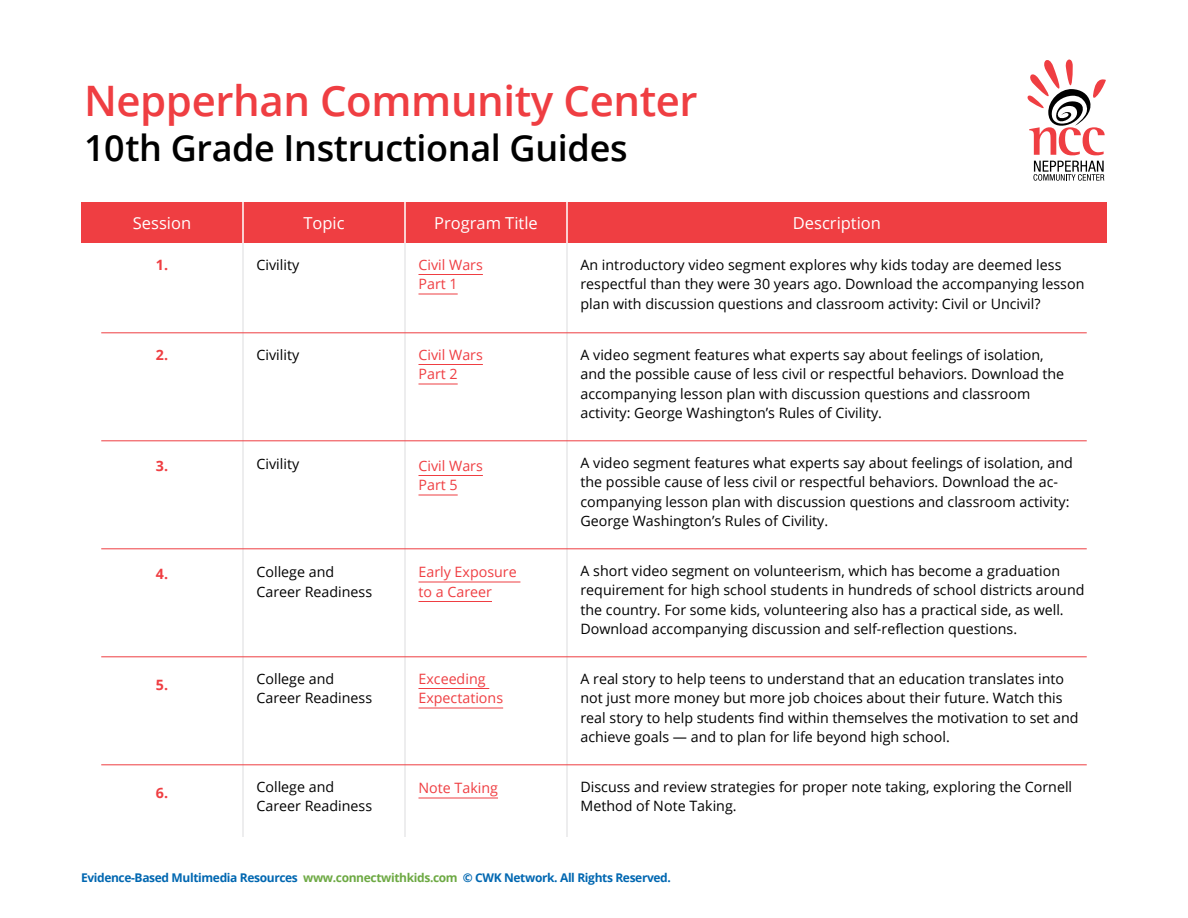
<style>
.page{position:relative;width:1188px;height:918px;background:#fff}
.page>*{position:absolute;margin:0;border:0;box-sizing:border-box;transform-origin:0 0}
.t1{font:600 42px "Open Sans";letter-spacing:-.01em;color:#ef3e42}
.t2{font:600 36px "Open Sans";letter-spacing:-.01em;color:#000}
.t3{font:16.5px "Open Sans";color:#fff}
.t4{font:14.25px/19.5px "Open Sans";color:#000}
.t5{font:14.25px/19.5px "Open Sans";color:#ef3e42}
.t6{font:700 14.25px "Open Sans";color:#ef3e42}
.t7{font:700 12px "Open Sans";letter-spacing:-.03em;color:#0067b1}
.s1{color:#6da943}
</style>
<div class="page">
<div style="left:81px;top:202px;width:1026px;height:41px;background:#ef3e42"></div>
<hr style="left:242px;top:177px;width:2px;height:66px;background:#fff">
<hr style="left:566px;top:177px;width:2px;height:66px;background:#fff">
<hr style="left:404px;top:177px;width:2px;height:66px;background:#fff">
<hr style="left:243px;top:243px;width:1px;height:594px;background:#dcddde">
<hr style="left:405px;top:243px;width:1px;height:594px;background:#dcddde">
<hr style="left:567px;top:243px;width:1px;height:594px;background:#dcddde">
<svg style="left:1033px;top:161px;width:71px;height:20px"></svg>
<svg style="left:1028px;top:59px;width:78px;height:96px"></svg>
<hr style="left:418px;top:274px;width:65px;height:1px;background:#ef3e42">
<hr style="left:418px;top:294px;width:40px;height:1px;background:#ef3e42">
<hr style="left:418px;top:364px;width:65px;height:1px;background:#ef3e42">
<hr style="left:418px;top:384px;width:40px;height:1px;background:#ef3e42">
<hr style="left:418px;top:475px;width:65px;height:1px;background:#ef3e42">
<hr style="left:418px;top:495px;width:40px;height:1px;background:#ef3e42">
<hr style="left:418px;top:582px;width:102px;height:1px;background:#ef3e42">
<hr style="left:418px;top:601px;width:74px;height:1px;background:#ef3e42">
<hr style="left:418px;top:688px;width:71px;height:1px;background:#ef3e42">
<hr style="left:418px;top:708px;width:85px;height:1px;background:#ef3e42">
<hr style="left:418px;top:798px;width:80px;height:1px;background:#ef3e42">
<hr style="left:101px;top:333px;width:986px;height:1px;background:#ef3e42">
<hr style="left:101px;top:441px;width:986px;height:1px;background:#ef3e42">
<hr style="left:101px;top:549px;width:986px;height:1px;background:#ef3e42">
<hr style="left:101px;top:657px;width:986px;height:1px;background:#ef3e42">
<hr style="left:101px;top:765px;width:986px;height:1px;background:#ef3e42">
<h1 class="t1" style="left:84px;top:72px;width:615px">Nepperhan Community Center</h1>
<h2 class="t2" style="left:84px;top:123px;width:545px">10th Grade Instructional Guides</h2>
<p class="t3" style="left:133px;top:212px;width:60px">Session</p>
<p class="t3" style="left:303px;top:212px;width:43px">Topic</p>
<p class="t3" style="left:434px;top:212px;width:105px">Program Title</p>
<p class="t3" style="left:793px;top:212px;width:90px">Description</p>
<p class="t6" style="left:156px;top:255px;width:14px">1.</p>
<p class="t6" style="left:156px;top:345px;width:14px">2.</p>
<p class="t6" style="left:156px;top:456px;width:14px">3.</p>
<p class="t6" style="left:156px;top:564px;width:14px">4.</p>
<p class="t6" style="left:156px;top:675px;width:14px">5.</p>
<p class="t6" style="left:156px;top:783px;width:14px">6.</p>
<p class="t4" style="left:257px;top:255px;width:44px">Civility</p>
<p class="t5" style="left:418px;top:255px;width:66px">Civil Wars<br>Part 1</p>
<p class="t4" style="left:257px;top:345px;width:44px">Civility</p>
<p class="t5" style="left:418px;top:345px;width:66px">Civil Wars<br>Part 2</p>
<p class="t4" style="left:257px;top:454px;width:44px">Civility</p>
<p class="t5" style="left:418px;top:456px;width:66px">Civil Wars<br>Part 5</p>
<p class="t4" style="left:257px;top:562px;width:117px">College and<br>Career Readiness</p>
<p class="t5" style="left:418px;top:562px;width:100px">Early Exposure to a Career</p>
<p class="t4" style="left:257px;top:669px;width:117px">College and<br>Career Readiness</p>
<p class="t5" style="left:418px;top:669px;width:86px">Exceeding<br>Expectations</p>
<p class="t4" style="left:257px;top:777px;width:117px">College and<br>Career Readiness</p>
<p class="t5" style="left:418px;top:778px;width:81px">Note Taking</p>
<p class="t4" style="left:580px;top:255px;width:505px">An introductory video segment explores why kids today are deemed less respectful than they were 30 years ago. Download the accompanying lesson plan with discussion questions and classroom activity: Civil or Uncivil?</p>
<p class="t4" style="left:580px;top:345px;width:485px">A video segment features what experts say about feelings of isolation, and the possible cause of less civil or respectful behaviors. Download the accompanying lesson plan with discussion questions and classroom activity: George Washington’s Rules of Civility.</p>
<p class="t4" style="left:580px;top:453px;width:494px">A video segment features what experts say about feelings of isolation, and the possible cause of less civil or respectful behaviors. Download the ac&shy;companying lesson plan with discussion questions and classroom activity:<br>George Washington’s Rules of Civility.</p>
<p class="t4" style="left:580px;top:561px;width:506px">A short video segment on volunteerism, which has become a graduation requirement for high school students in hundreds of school districts around the country. For some kids, volunteering also has a practical side, as well.<br>Download accompanying discussion and self-reflection questions.</p>
<p class="t4" style="left:580px;top:669px;width:500px">A real story to help teens to understand that an education translates into not just more money but more job choices about their future. Watch this real story to help students find within themselves the motivation to set and achieve goals — and to plan for life beyond high school.</p>
<p class="t4" style="left:580px;top:777px;width:493px">Discuss and review strategies for proper note taking, exploring the Cornell<br>Method of Note Taking.</p>
<p class="t7" style="left:81px;top:869px;width:591px">Evidence-Based Multimedia Resources <span class="s1">www.connectwithkids.com</span> © CWK Network. All Rights Reserved.</p>
</div>
